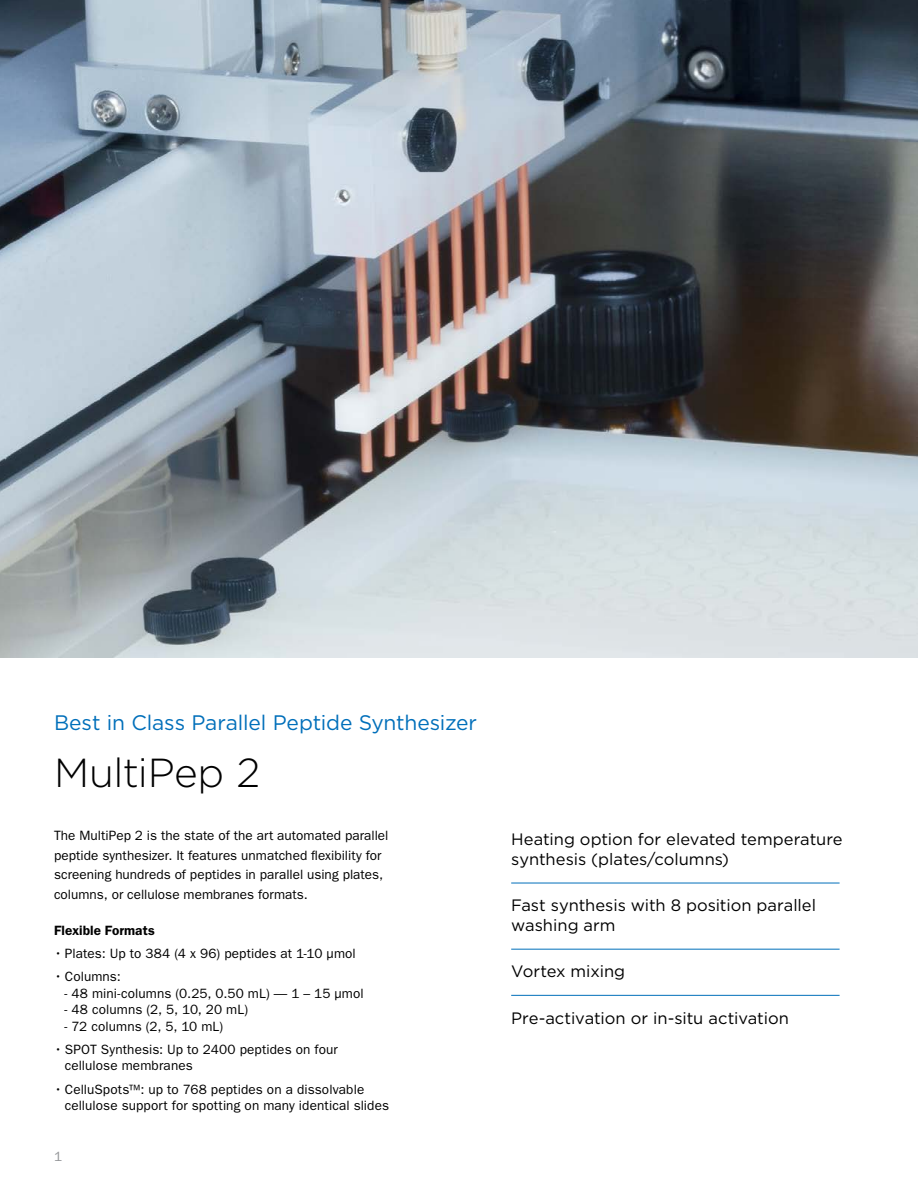
<style>
.page{position:relative;width:918px;height:1188px;background:#fff}
.page>*{position:absolute;margin:0;border:0;box-sizing:border-box;transform-origin:0 0}
.Subject_Headline{font:300 40.5px "Gotham HTF";letter-spacing:-.015em;color:#000}
.Subject_Headline_Bro{font:21px "Gotham HTF";letter-spacing:-.005em;color:#006fba}
.Blue_Bullet_List__Go{font:16.5px/19.5px "Gotham HTF";letter-spacing:-.005em;color:#000}
.Paragraph_Copy{font:13.5px/19.5px "ITC Franklin Gothic Std";letter-spacing:.005em;color:#000}
.Paragraph_Bullets{font:13.5px "ITC Franklin Gothic Std";letter-spacing:.005em;color:#000}
.Paragraph_Header{font:600 13.5px "ITC Franklin Gothic Std";letter-spacing:.005em;color:#000}
.t1{font:13.5px "ITC Franklin Gothic Std";color:#939598}
</style>
<div class="page">
<img style="left:0;top:0;width:918px;height:658px">
<hr style="left:511px;top:883px;width:329px;height:1px;background:#006fba">
<hr style="left:511px;top:949px;width:329px;height:1px;background:#006fba">
<hr style="left:511px;top:995px;width:329px;height:1px;background:#006fba">
<p class="Subject_Headline_Bro" style="left:54px;top:711px;width:424px">Best in Class Parallel Peptide Synthesizer</p>
<p class="Subject_Headline" style="left:54px;top:750px;width:208px">MultiPep 2</p>
<p class="Paragraph_Copy" style="left:54px;top:826px;width:336px">The MultiPep 2 is the state of the art automated parallel peptide synthesizer. It features unmatched flexibility for screening hundreds of peptides in parallel using plates, columns, or cellulose membranes formats.</p>
<p class="Paragraph_Header" style="left:54px;top:922px;width:102px">Flexible Formats</p>
<p class="Paragraph_Copy" style="left:54px;top:944px;width:303px">• Plates: Up to 384 (4 x 96) peptides at 1-10 μmol</p>
<p class="Paragraph_Copy" style="left:54px;top:967px;width:68px">• Columns:</p>
<p class="Paragraph_Bullets" style="left:65px;top:985px;width:301px">- 48 mini-columns (0.25, 0.50 mL) — 1 – 15 μmol</p>
<p class="Paragraph_Bullets" style="left:65px;top:1002px;width:185px">- 48 columns (2, 5, 10, 20 mL)</p>
<p class="Paragraph_Bullets" style="left:65px;top:1018px;width:160px">- 72 columns (2, 5, 10 mL)</p>
<p class="Paragraph_Copy" style="left:65px;top:1041px;width:274px;line-height:16.5px;text-indent:-11px">• SPOT Synthesis: Up to 2400 peptides on four cellulose membranes</p>
<p class="Paragraph_Copy" style="left:65px;top:1081px;width:326px;line-height:16.5px;text-indent:-11px">• CelluSpots™: up to 768 peptides on a dissolvable cellulose support for spotting on many identical slides</p>
<p class="t1" style="left:54px;top:1149px;width:10px">1</p>
<p class="Blue_Bullet_List__Go" style="left:511px;top:829px;width:333px">Heating option for elevated temperature synthesis (plates/columns)</p>
<p class="Blue_Bullet_List__Go" style="left:511px;top:895px;width:306px">Fast synthesis with 8 position parallel washing arm</p>
<p class="Blue_Bullet_List__Go" style="left:511px;top:961px;width:116px">Vortex mixing</p>
<p class="Blue_Bullet_List__Go" style="left:511px;top:1008px;width:279px">Pre-activation or in-situ activation</p>
</div>
